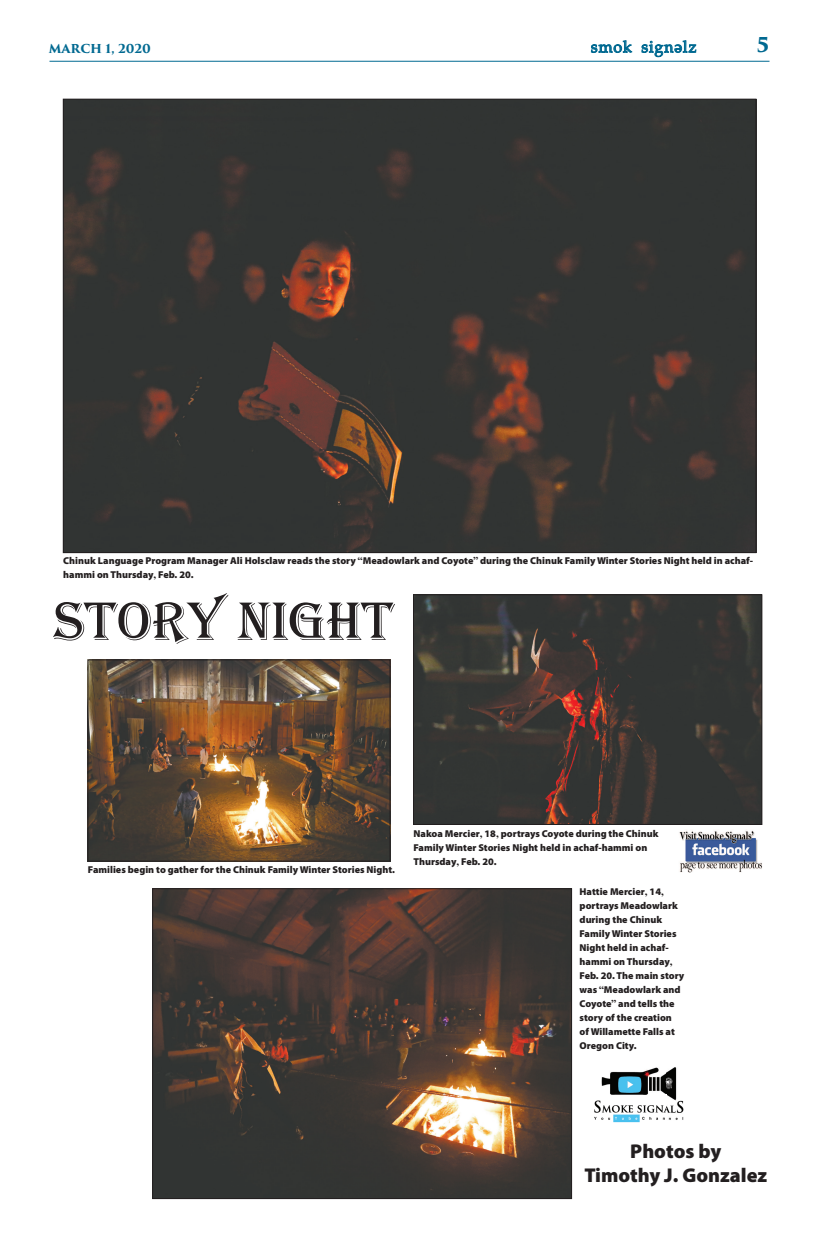
<style>
.page{position:relative;width:819px;height:1260px;background:#fff}
.page>*{position:absolute;margin:0;border:0;box-sizing:border-box;transform-origin:0 0}
.t1{font:56px "Algerian";color:#231f20}
.t2{font:900 20px/24px "Myriad Pro";color:#231f20;text-align:center}
.t3{font:700 20px "Trajan Pro 3";color:#006991}
.t4{font:16px "Chinuk Wawa Normal";letter-spacing:.05em;color:#006991}
.t5{font:700 12px "Trajan Pro 3";color:#006991}
.t6{font:900 10px/14px "Myriad Pro";color:#231f20}
.s1{font-family:"Century Schoolbook";font-weight:700}
</style>
<div class="page">
<hr style="left:50px;top:61px;width:720px;height:1px;background:#006991">
<svg style="left:591px;top:40px;width:41px;height:13px"></svg>
<svg style="left:641px;top:40px;width:56px;height:17px"></svg>
<img style="left:90px;top:662px;width:298px;height:197px">
<div style="left:88px;top:660px;width:302px;height:201px;border:1px solid #231f20"></div>
<img style="left:65px;top:101px;width:689px;height:450px">
<img style="left:415px;top:597px;width:345px;height:226px">
<div style="left:413px;top:595px;width:349px;height:230px;border:1px solid #231f20"></div>
<img style="left:154px;top:890px;width:416px;height:307px">
<div style="left:152px;top:888px;width:420px;height:311px;border:1px solid #231f20"></div>
<img style="left:679px;top:830px;width:83px;height:43px">
<img style="left:594px;top:1067px;width:90px;height:56px">
<p class="t5" style="left:49px;top:43px;width:104px">MARCH 1, 2020</p>
<h3 class="t4" style="left:591px;top:38px;width:107px">sNok signflz</h3>
<h2 class="t3" style="left:757px;top:37px;width:14px">5</h2>
<p class="t6" style="left:63px;top:555px;width:691px">Chinuk Language Program Manager Ali Holsclaw reads the story <span class="s1">“</span>Meadowlark and Coyote<span class="s1">”</span> during the Chinuk Family Winter Stories Night held in achaf&shy;hammi on Thursday<span class="s1">,</span> Feb. 20.</p>
<h1 class="t1" style="left:54px;top:590px;width:342px">STORY NIGHT</h1>
<p class="t6" style="left:88px;top:864px;width:309px">Families begin to gather for the Chinuk Family Winter Stories Night.</p>
<p class="t6" style="left:413px;top:827px;width:246px">Nakoa Mercier<span class="s1">,</span> 18<span class="s1">,</span> portrays Coyote during the Chinuk<br>Family Winter Stories Night held in achaf-hammi on<br>Thursday<span class="s1">,</span> Feb. 20.</p>
<p class="t6" style="left:580px;top:886px;width:106px">Hattie Mercier<span class="s1">,</span> 14<span class="s1">, </span>portrays Meadowlark during the Chinuk<br>Family Winter Stories<br>Night held in achaf&shy;hammi on Thursday<span class="s1">,<br></span>Feb. 20. The main story was <span class="s1">“</span>Meadowlark and<br>Coyote<span class="s1">”</span> and tells the story of the creation<br>of Willamette Falls at<br>Oregon City.</p>
<h2 class="t2" style="left:584px;top:1141px;width:184px">Photos by<br>Timothy J. Gonzalez</h2>
</div>
